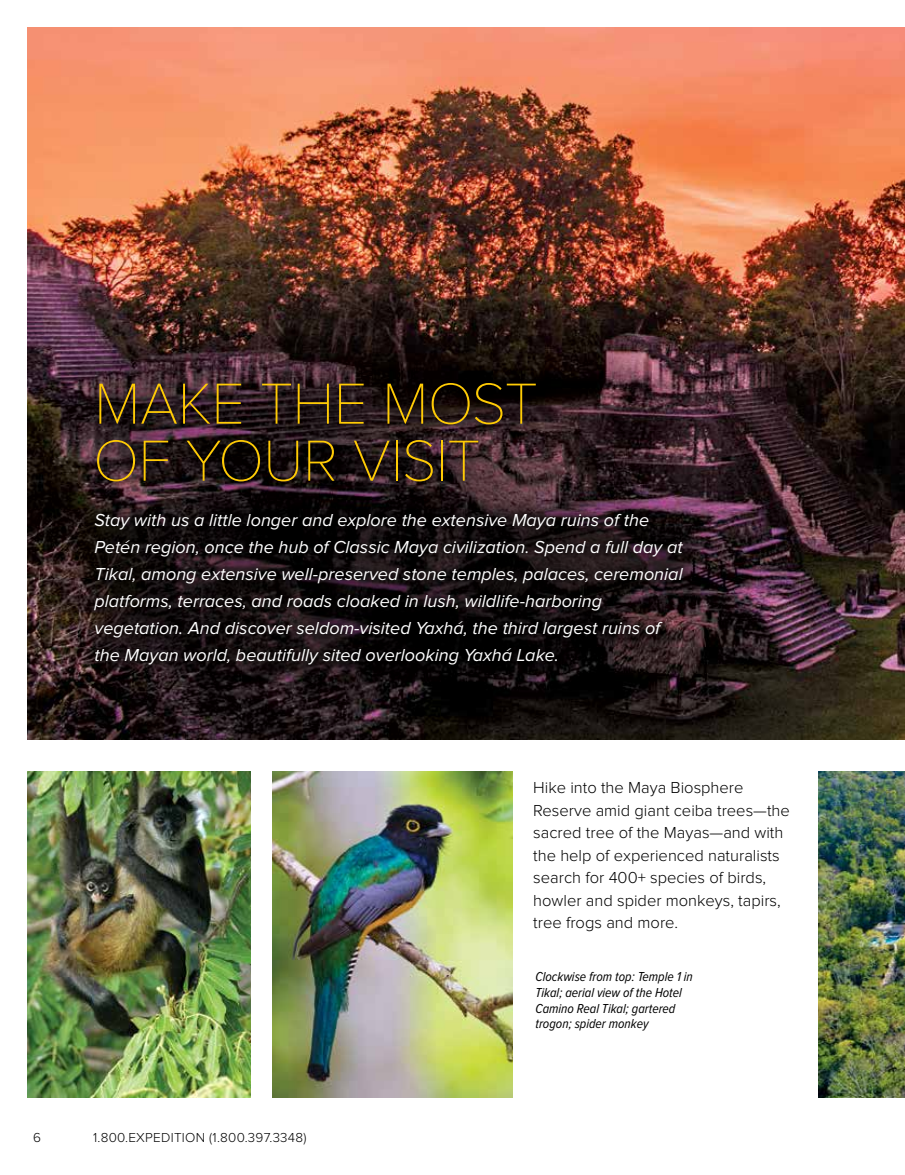
<style>
.page{position:relative;width:905px;height:1175px;background:#fff}
.page>*{position:absolute;margin:0;border:0;box-sizing:border-box;transform-origin:0 0}
.t1{font:100 60px/57px "Proxima Nova T";letter-spacing:-.015em;color:#ffcb05}
.t2{font:italic 18px/27px "Proxima Nova";color:#fff}
.t3{font:300 16.5px/22.5px "Proxima Nova";color:#000}
.t4{font:italic 13.5px/15.8px "Proxima Nova Cond";color:#000}
.t5{font:300 13.5px "Proxima Nova";letter-spacing:.02em;color:#000}
</style>
<div class="page">
<img style="left:27px;top:27px;width:877px;height:712px">
<svg style="left:94px;top:514px;width:617px;height:178px;background:#191113"></svg>
<svg style="left:75px;top:494px;width:627px;height:189px;background:#160e10"></svg>
<img style="left:27px;top:771px;width:223px;height:326px">
<div style="left:96px;top:383px;width:467px;height:127px;background:#000;opacity:.5"></div>
<div style="left:77px;top:364px;width:478px;height:136px;background:#000;opacity:.49"></div>
<img style="left:273px;top:771px;width:239px;height:326px">
<img style="left:818px;top:771px;width:86px;height:326px">
<h1 class="t1" style="left:93px;top:371px;width:446px">MAKE THE MOST<br>OF YOUR VISIT</h1>
<p class="t2" style="left:94px;top:507px;width:589px">Stay with us a little longer and explore the extensive Maya ruins of the Petén region, once the hub of Classic Maya civilization. Spend a full day at Tikal, among extensive well-preserved stone temples, palaces, ceremonial platforms, terraces, and roads cloaked in lush, wildlife-harboring vegetation. And discover seldom-visited Yaxhá, the third largest ruins of the Mayan world, beautifully sited overlooking Yaxhá Lake.</p>
<p class="t3" style="left:533px;top:777px;width:258px">Hike into the Maya Biosphere<br>Reserve amid giant ceiba trees—the sacred tree of the Mayas—and with the help of experienced naturalists search for 400+ species of birds, howler and spider monkeys, tapirs, tree frogs and more.</p>
<p class="t5" style="left:33px;top:1129px;width:9px">6</p>
<p class="t5" style="left:93px;top:1129px;width:215px">1.800.EXPEDITION (1.800.397.3348)</p>
<p class="t4" style="left:535px;top:969px;width:159px">Clockwise from top: Temple 1 in<br>Tikal; aerial view of the Hotel<br>Camino Real Tikal; gartered trogon; spider monkey</p>
</div>
